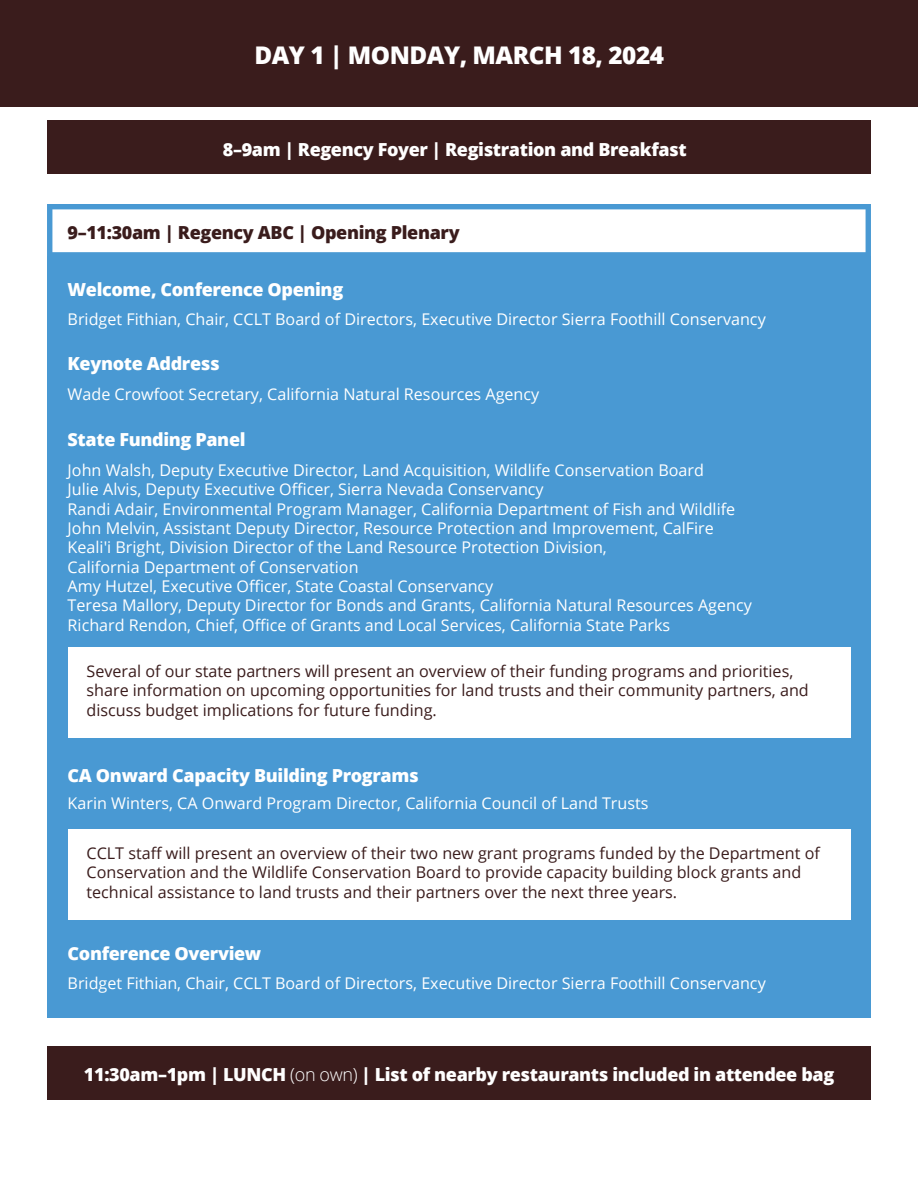
<style>
.page{position:relative;width:918px;height:1188px;background:#fff}
.page>*{position:absolute;margin:0;border:0;box-sizing:border-box;transform-origin:0 0}
.t1{font:800 24.3px "Open Sans";letter-spacing:-.02em;color:#fff}
.t2{font:800 18px "Open Sans";letter-spacing:-.02em;color:#fff}
.t3{font:800 18px "Open Sans";letter-spacing:-.02em;color:#3a1c1c}
.t4{font:16.2px/19.4px "Open Sans";color:#fff}
.t5{font:16.2px/19.4px "Open Sans";color:#3a1c1c}
.s1{font-weight:300}
</style>
<div class="page">
<div style="left:0;top:0;width:918px;height:107px;background:#3a1c1c"></div>
<div style="left:47px;top:121px;width:824px;height:53px;background:#3a1c1c"></div>
<div style="left:47px;top:256px;width:824px;height:762px;background:#4999d3"></div>
<svg style="left:47px;top:204px;width:824px;height:52px"></svg>
<div style="left:68px;top:829px;width:783px;height:90px;background:#fff"></div>
<div style="left:68px;top:647px;width:783px;height:90px;background:#fff"></div>
<div style="left:47px;top:1046px;width:824px;height:54px;background:#3a1c1c"></div>
<h1 class="t1" style="left:254px;top:37px;width:411px">DAY 1 | MONDAY, MARCH 18, 2024</h1>
<p class="t2" style="left:223px;top:135px;width:465px">8–9am | Regency Foyer | Registration and Breakfast</p>
<p class="t3" style="left:68px;top:219px;width:394px">9–11:30am | Regency ABC | Opening Plenary</p>
<p class="t2" style="left:68px;top:276px;width:277px">Welcome, Conference Opening</p>
<p class="t4" style="left:68px;top:309px;width:700px">Bridget Fithian, Chair, CCLT Board of Directors, Executive Director Sierra Foothill Conservancy</p>
<p class="t2" style="left:68px;top:350px;width:154px">Keynote Address</p>
<p class="t4" style="left:68px;top:384px;width:473px">Wade Crowfoot Secretary, California Natural Resources Agency</p>
<p class="t2" style="left:68px;top:426px;width:179px">State Funding Panel</p>
<p class="t4" style="left:68px;top:460px;width:686px">John Walsh, Deputy Executive Director, Land Acquisition, Wildlife Conservation Board<br>Julie Alvis, Deputy Executive Officer, Sierra Nevada Conservancy<br>Randi Adair, Environmental Program Manager, California Department of Fish and Wildlife John Melvin, Assistant Deputy Director, Resource Protection and Improvement, CalFire Keali'i Bright, Division Director of the Land Resource Protection Division,<br>California Department of Conservation<br>Amy Hutzel, Executive Officer, State Coastal Conservancy<br>Teresa Mallory, Deputy Director for Bonds and Grants, California Natural Resources Agency Richard Rendon, Chief, Office of Grants and Local Services, California State Parks</p>
<p class="t5" style="left:87px;top:661px;width:724px">Several of our state partners will present an overview of their funding programs and priorities, share information on upcoming opportunities for land trusts and their community partners, and discuss budget implications for future funding.</p>
<p class="t2" style="left:68px;top:762px;width:353px">CA Onward Capacity Building Programs</p>
<p class="t4" style="left:68px;top:793px;width:582px">Karin Winters, CA Onward Program Director, California Council of Land Trusts</p>
<p class="t5" style="left:87px;top:843px;width:735px">CCLT staff will present an overview of their two new grant programs funded by the Department of<br>Conservation and the Wildlife Conservation Board to provide capacity building block grants and technical assistance to land trusts and their partners over the next three years.</p>
<p class="t2" style="left:68px;top:940px;width:195px">Conference Overview</p>
<p class="t4" style="left:68px;top:973px;width:700px">Bridget Fithian, Chair, CCLT Board of Directors, Executive Director Sierra Foothill Conservancy</p>
<p class="t2" style="left:84px;top:1061px;width:752px">11:30am–1pm | LUNCH <span class="s1">(on own)</span> | List of nearby restaurants included in attendee bag</p>
</div>
